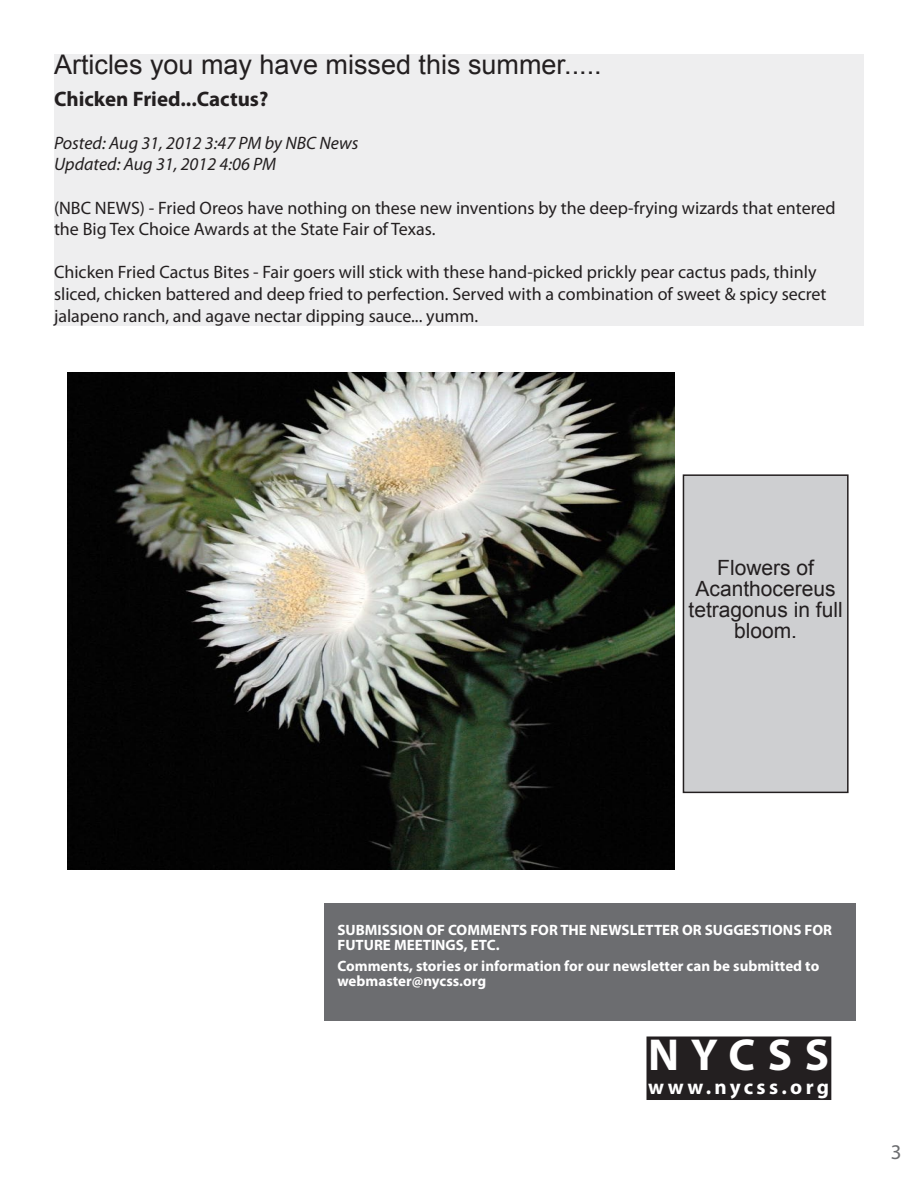
<style>
.page{position:relative;width:918px;height:1188px;background:#fff}
.page>*{position:absolute;margin:0;border:0;box-sizing:border-box;transform-origin:0 0}
.t1{font:700 45px "Myriad Pro";color:#fff}
.t2{font:27px "Arial";color:#231f20}
.t3{font:21px/21px "Arial";color:#231f20;text-align:center}
.t4{font:700 21px "Myriad Pro";color:#231f20}
.t5{font:700 21px "Myriad Pro";color:#fff}
.t6{font:21px "Myriad Pro";color:#6c6d70}
.t7{font:18px/21.6px "Myriad Pro";color:#231f20}
.t8{font:italic 18px/21.6px "Myriad Pro";color:#231f20}
.t9{font:700 15px/21.8px "Myriad Pro";color:#fff}
</style>
<div class="page">
<div style="left:646px;top:1036px;width:185px;height:64px;background:#231f20"></div>
<div style="left:324px;top:903px;width:532px;height:117px;background:#6c6d70"></div>
<div style="left:54px;top:54px;width:810px;height:272px;background:#eeeeef"></div>
<img style="left:68px;top:372px;width:607px;height:498px">
<div style="left:683px;top:475px;width:165px;height:317px;background:#cecfd1"></div>
<div style="left:683px;top:474px;width:166px;height:319px;border:2px solid #231f20"></div>
<h2 class="t2" style="left:54px;top:46px;width:549px">Articles you may have missed this summer.....</h2>
<p class="t4" style="left:54px;top:85px;width:216px">Chicken Fried...Cactus?</p>
<p class="t8" style="left:54px;top:132px;width:306px">Posted: Aug 31, 2012 3:47 PM by NBC News<br>Updated: Aug 31, 2012 4:06 PM</p>
<p class="t7" style="left:54px;top:196px;width:783px">(NBC NEWS) - Fried Oreos have nothing on these new inventions by the deep-frying wizards that entered the Big Tex Choice Awards at the State Fair of Texas.</p>
<p class="t7" style="left:54px;top:261px;width:774px">Chicken Fried Cactus Bites - Fair goers will stick with these hand-picked prickly pear cactus pads, thinly sliced, chicken battered and deep fried to perfection. Served with a combination of sweet &amp; spicy secret jalapeno ranch, and agave nectar dipping sauce... yumm.</p>
<p class="t3" style="left:689px;top:558px;width:156px">Flowers of<br>Acanthocereus tetragonus in full bloom.</p>
<p class="t9" style="left:338px;top:918px;width:37px">SUBMISSION</p>
<p class="t9" style="left:426px;top:918px;width:33px">OF COMMENTS</p>
<p class="t9" style="left:530px;top:918px;width:40px">FO R THE</p>
<p class="t9" style="left:590px;top:918px;width:41px">NEWSLETTE</p>
<p class="t9" style="left:670px;top:918px;width:83px">R OR SUGGESTIONS</p>
<p class="t9" style="left:804px;top:918px;width:29px">FO R</p>
<p class="t9" style="left:337px;top:933px;width:10px">FUTU</p>
<p class="t9" style="left:374px;top:933px;width:30px">RE MEETIN</p>
<p class="t9" style="left:337px;top:933px;width:483px;text-indent:108px">GS, ETC.<br>Comments, stories or information for our newsletter can be submitted to</p>
<p class="t9" style="left:337px;top:970px;width:150px">webmaster@nycss.org</p>
<h1 class="t1" style="left:648px;top:1026px;width:37px">NYCSS</h1>
<p class="t5" style="left:648px;top:1073px;width:183px">www.nycss.org</p>
<p class="t6" style="left:891px;top:1139px;width:12px">3</p>
</div>
